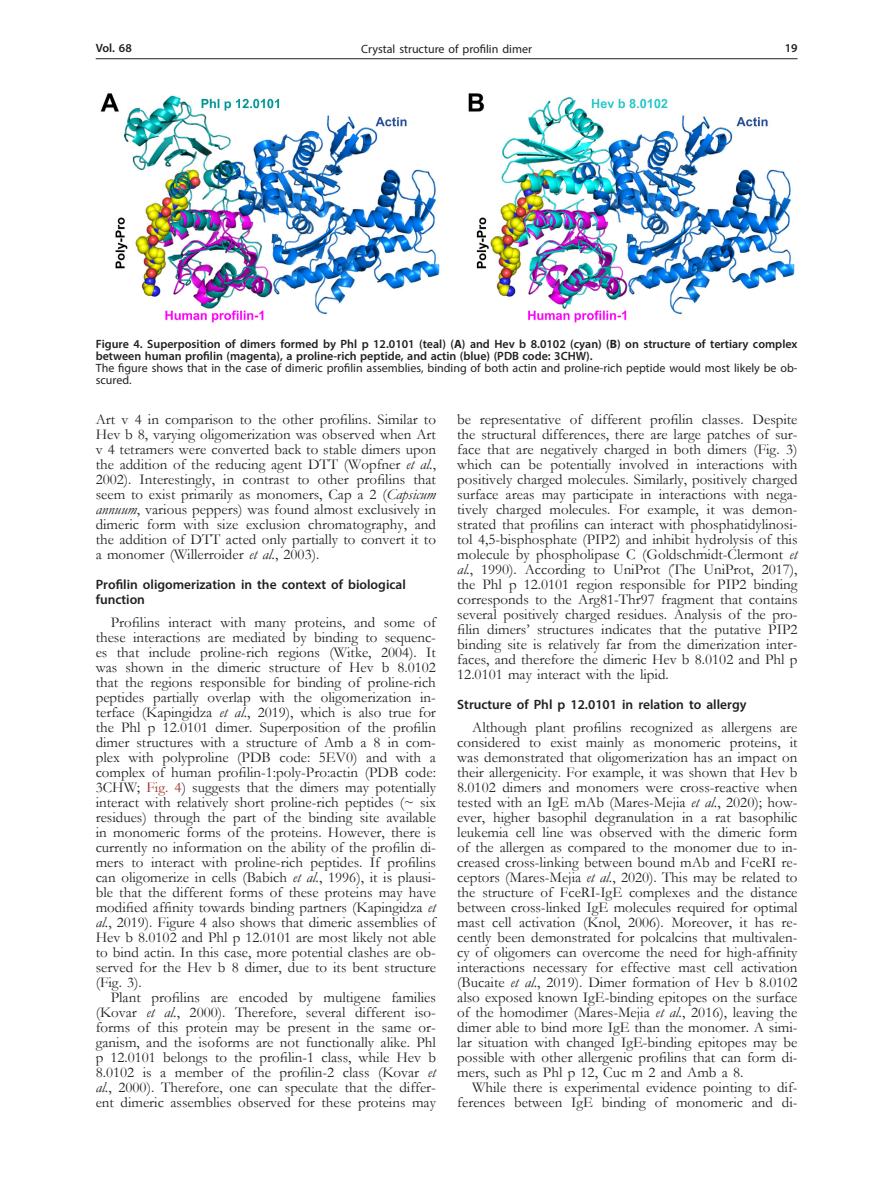
<style>
.page{position:relative;width:872px;height:1191px;background:#fff}
.page>*{position:absolute;margin:0;border:0;box-sizing:border-box;transform-origin:0 0}
.Body_tekst{font:15px/15px "Garamond";color:#231f20;text-align:justify}
.Tytul_2{font:600 13.5px/15px "Myriad Pro";color:#231f20}
.Figure{font:600 12px/12px "Myriad Pro";color:#231f20}
.Figure_1{font:12px/12px "Myriad Pro";color:#231f20}
.s1{font-weight:700}
.s2{font-style:italic}
.s3{color:#9f2d26}
</style>
<div class="page">
<hr style="left:96px;top:58px;width:701px;height:1px;background:#231f20">
<img style="left:100px;top:93px;width:695px;height:230px">
<p class="Figure" style="left:96px;top:42px;width:38px">Vol. 68</p>
<p class="Figure_1" style="left:361px;top:43px;width:172px">Crystal structure of profilin dimer</p>
<p class="Figure" style="left:784px;top:42px;width:14px">19</p>
<p class="Figure" style="left:96px;top:338px;width:703px">Figure 4. Superposition of dimers formed by Phl p 12.0101 (teal) (<span class="s1">A</span>) and Hev b 8.0102 (cyan) (<span class="s1">B</span>) on structure of tertiary complex between human profilin (magenta), a proline-rich peptide, and actin (blue) (PDB code: 3CHW).</p>
<p class="Figure_1" style="left:96px;top:362px;width:703px">The figure shows that in the case of dimeric profilin assemblies, binding of both actin and proline-rich peptide would most likely be ob&shy;scured.</p>
<p class="Body_tekst" style="left:96px;top:411px;width:342px">Art v 4 in comparison to the other profilins. Similar to Hev b 8, varying oligomerization was observed when Art v 4 tetramers were converted back to stable dimers upon the addition of the reducing agent DTT (Wopfner <span class="s2">et al.</span>, 2002). Interestingly, in contrast to other profilins that seem to exist primarily as monomers, Cap a 2 (<span class="s2">Capsicum annuum</span>, various peppers) was found almost exclusively in dimeric form with size exclusion chromatography, and the addition of DTT acted only partially to convert it to a monomer (Willerroider <span class="s2">et al.</span>, 2003).</p>
<p class="Tytul_2" style="left:96px;top:577px;width:312px">Profilin oligomerization in the context of biological function</p>
<p class="Body_tekst" style="left:96px;top:614px;width:342px;text-indent:15px">Profilins interact with many proteins, and some of these interactions are mediated by binding to sequenc&shy;es that include proline-rich regions (Witke, 2004). It was shown in the dimeric structure of Hev b 8.0102 that the regions responsible for binding of proline-rich peptides partially overlap with the oligomerization in&shy;terface (Kapingidza <span class="s2">et al.</span>, 2019), which is also true for the Phl p 12.0101 dimer. Superposition of the profilin dimer structures with a structure of Amb a 8 in com&shy;plex with polyproline (PDB code: 5EV0) and with a complex of human profilin-1:poly-Pro:actin (PDB code:<br>3CHW; <span class="s3">Fig. 4</span>) suggests that the dimers may potentially interact with relatively short proline-rich peptides (~ six residues) through the part of the binding site available in monomeric forms of the proteins. However, there is currently no information on the ability of the profilin di&shy;mers to interact with proline-rich peptides. If profilins can oligomerize in cells (Babich <span class="s2">et al.</span>, 1996), it is plausi&shy;ble that the different forms of these proteins may have modified affinity towards binding partners (Kapingidza <span class="s2">et al.</span>, 2019). Figure 4 also shows that dimeric assemblies of Hev b 8.0102 and Phl p 12.0101 are most likely not able to bind actin. In this case, more potential clashes are ob&shy;served for the Hev b 8 dimer, due to its bent structure (Fig. 3).</p>
<p class="Body_tekst" style="left:96px;top:989px;width:342px;text-indent:15px">Plant profilins are encoded by multigene families (Kovar <span class="s2">et al.</span>, 2000). Therefore, several different iso&shy;forms of this protein may be present in the same or&shy;ganism, and the isoforms are not functionally alike. Phl p 12.0101 belongs to the profilin-1 class, while Hev b 8.0102 is a member of the profilin-2 class (Kovar <span class="s2">et al.</span>, 2000). Therefore, one can speculate that the differ&shy;ent dimeric assemblies observed for these proteins may</p>
<p class="Body_tekst" style="left:457px;top:411px;width:342px">be representative of different profilin classes. Despite the structural differences, there are large patches of sur&shy;face that are negatively charged in both dimers (Fig. 3) which can be potentially involved in interactions with positively charged molecules. Similarly, positively charged surface areas may participate in interactions with nega&shy;tively charged molecules. For example, it was demon&shy;strated that profilins can interact with phosphatidylinosi&shy;tol 4,5-bisphosphate (PIP2) and inhibit hydrolysis of this molecule by phospholipase C (Goldschmidt-Clermont <span class="s2">et al.</span>, 1990). According to UniProt (The UniProt, 2017), the Phl p 12.0101 region responsible for PIP2 binding corresponds to the Arg81-Thr97 fragment that contains several positively charged residues. Analysis of the pro&shy;filin dimers’ structures indicates that the putative PIP2 binding site is relatively far from the dimerization inter&shy;faces, and therefore the dimeric Hev b 8.0102 and Phl p 12.0101 may interact with the lipid.</p>
<p class="Tytul_2" style="left:457px;top:697px;width:291px">Structure of Phl p 12.0101 in relation to allergy</p>
<p class="Body_tekst" style="left:457px;top:719px;width:342px;text-indent:15px">Although plant profilins recognized as allergens are considered to exist mainly as monomeric proteins, it was demonstrated that oligomerization has an impact on their allergenicity. For example, it was shown that Hev b 8.0102 dimers and monomers were cross-reactive when tested with an IgE mAb (Mares-Mejia <span class="s2">et al.</span>, 2020); how&shy;ever, higher basophil degranulation in a rat basophilic leukemia cell line was observed with the dimeric form of the allergen as compared to the monomer due to in&shy;creased cross-linking between bound mAb and FceRI re&shy;ceptors (Mares-Mejia <span class="s2">et al.</span>, 2020). This may be related to the structure of FceRI-IgE complexes and the distance between cross-linked IgE molecules required for optimal mast cell activation (Knol, 2006). Moreover, it has re&shy;cently been demonstrated for polcalcins that multivalen&shy;cy of oligomers can overcome the need for high-affinity interactions necessary for effective mast cell activation (Bucaite <span class="s2">et al.</span>, 2019). Dimer formation of Hev b 8.0102 also exposed known IgE-binding epitopes on the surface of the homodimer (Mares-Mejia <span class="s2">et al.</span>, 2016), leaving the dimer able to bind more IgE than the monomer. A simi&shy;lar situation with changed IgE-binding epitopes may be possible with other allergenic profilins that can form di&shy;mers, such as Phl p 12, Cuc m 2 and Amb a 8.</p>
<p class="Body_tekst" style="left:457px;top:1079px;width:342px;text-align:right">While there is experimental evidence pointing to dif&shy;ferences between IgE binding of monomeric and di-</p>
</div>
